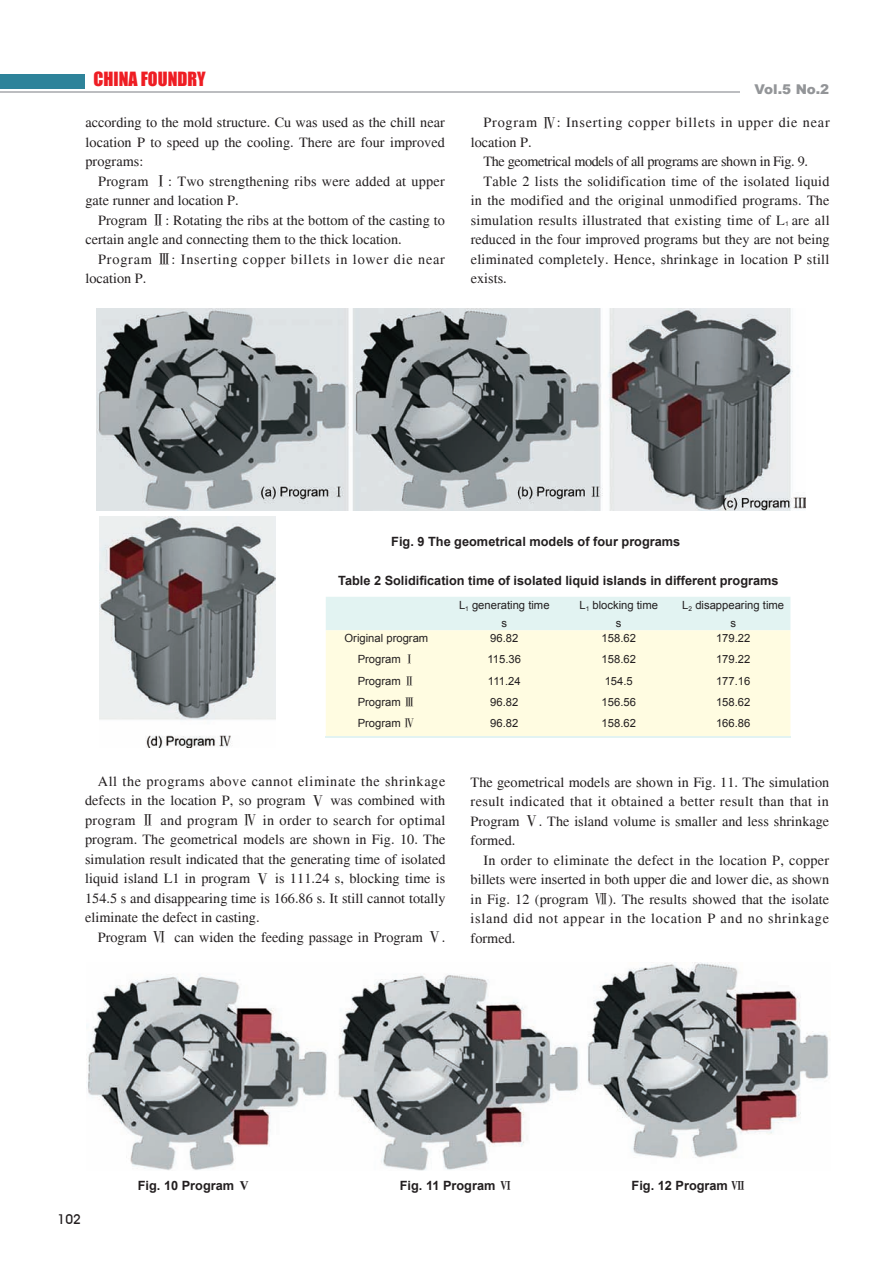
<style>
.page{position:relative;width:893px;height:1263px;background:#fff}
.page>*{position:absolute;margin:0;border:0;box-sizing:border-box;transform-origin:0 0}
.t1{font:18px "Impact";color:#ee1d23}
.t2{font:14.25px/19.5px "Times";letter-spacing:.005em;color:#231f20;text-align:justify}
.t3{font:14.25px/19.5px "Times";letter-spacing:.055em;color:#231f20}
.t4{font:14.25px "Times";letter-spacing:-.025em;color:#231f20}
.t5{font:900 13.5px "Arial";color:#939598}
.t6{font:500 13.5px "Avant Garde IT Cby BT";color:#231f20}
.t7{font:700 12.75px "Arial";color:#231f20}
.t8{font:11.25px/18px "Arial";color:#231f20;text-align:center}
.s1{font-family:"FZXDXJW GB1 0"}
.s2{font-family:"FZXBSJW GB1 0";font-weight:400}
</style>
<div class="page">
<div style="left:0;top:74px;width:85px;height:15px;background:#2e839a"></div>
<hr style="left:0;top:91px;width:740px;height:2px;background:#bcbdc0">
<img style="left:86px;top:962px;width:742px;height:209px">
<img style="left:96px;top:308px;width:710px;height:203px">
<img style="left:99px;top:517px;width:176px;height:230px">
<div style="left:326px;top:597px;width:464px;height:33px;background:#e2f3f2"></div>
<div style="left:326px;top:630px;width:464px;height:106px;background:#fffce1"></div>
<hr style="left:326px;top:736px;width:121px;height:1px;background:#e2f3f2">
<hr style="left:447px;top:736px;width:114px;height:1px;background:#e2f3f2">
<hr style="left:561px;top:736px;width:115px;height:1px;background:#e2f3f2">
<hr style="left:676px;top:736px;width:114px;height:1px;background:#e2f3f2">
<p class="t1" style="left:94px;top:65px;width:113px">CHINA FOUNDRY</p>
<p class="t2" style="left:86px;top:113px;width:361px">according to the mold structure. Cu was used as the chill near location P to speed up the cooling. There are four improved programs:</p>
<p class="t2" style="left:86px;top:171px;width:361px;text-indent:13px">Program <span class="s1">Ⅰ</span>: Two strengthening ribs were added at upper gate runner and location P.</p>
<p class="t2" style="left:86px;top:210px;width:361px;text-indent:13px">Program <span class="s1">Ⅱ</span>: Rotating the ribs at the bottom of the casting to certain angle and connecting them to the thick location.</p>
<p class="t3" style="left:86px;top:249px;width:361px;text-indent:13px">Program <span class="s1">Ⅲ</span>: Inserting copper billets in lower die near location P.</p>
<p class="t5" style="left:754px;top:79px;width:76px">Vol.5 No.2</p>
<p class="t3" style="left:483px;top:113px;width:348px">Program <span class="s1">Ⅳ</span>: Inserting copper billets in upper die near</p>
<p class="t2" style="left:471px;top:132px;width:62px">location P.</p>
<p class="t4" style="left:483px;top:154px;width:326px">The geometrical models of all programs are shown in Fig. 9.</p>
<p class="t2" style="left:483px;top:171px;width:347px">Table 2 lists the solidification time of the isolated liquid</p>
<p class="t2" style="left:471px;top:191px;width:360px">in the modified and the original unmodified programs. The</p>
<p class="t2" style="left:471px;top:210px;width:360px">simulation results illustrated that existing time of L<sub>1</sub> are all</p>
<p class="t2" style="left:471px;top:230px;width:360px">reduced in the four improved programs but they are not being</p>
<p class="t2" style="left:471px;top:249px;width:360px">eliminated completely. Hence, shrinkage in location P still</p>
<p class="t2" style="left:471px;top:269px;width:38px">exists.</p>
<p class="t7" style="left:391px;top:533px;width:291px">Fig. 9 The geometrical models of four programs</p>
<p class="t7" style="left:338px;top:572px;width:442px">Table 2 Solidification time of isolated liquid islands in different programs</p>
<p class="t8" style="left:459px;top:596px;width:92px">L<sub>1</sub> generating time s</p>
<p class="t8" style="left:579px;top:596px;width:80px">L<sub>1</sub> blocking time s</p>
<p class="t8" style="left:682px;top:596px;width:103px">L<sub>2</sub> disappearing time s</p>
<p class="t8" style="left:345px;top:629px;width:85px">Original program</p>
<p class="t8" style="left:490px;top:629px;width:30px">96.82</p>
<p class="t8" style="left:602px;top:629px;width:36px">158.62</p>
<p class="t8" style="left:716px;top:629px;width:36px">179.22</p>
<p class="t8" style="left:358px;top:650px;width:59px">Program <span class="s1">Ⅰ</span></p>
<p class="t8" style="left:487px;top:650px;width:35px">115.36</p>
<p class="t8" style="left:602px;top:650px;width:36px">158.62</p>
<p class="t8" style="left:716px;top:650px;width:36px">179.22</p>
<p class="t8" style="left:358px;top:672px;width:59px">Program <span class="s1">Ⅱ</span></p>
<p class="t8" style="left:488px;top:672px;width:34px">111.24</p>
<p class="t8" style="left:605px;top:672px;width:30px">154.5</p>
<p class="t8" style="left:716px;top:672px;width:36px">177.16</p>
<p class="t8" style="left:358px;top:693px;width:59px">Program <span class="s1">Ⅲ</span></p>
<p class="t8" style="left:490px;top:693px;width:30px">96.82</p>
<p class="t8" style="left:602px;top:693px;width:36px">156.56</p>
<p class="t8" style="left:716px;top:693px;width:36px">158.62</p>
<p class="t8" style="left:358px;top:714px;width:59px">Program <span class="s1">Ⅳ</span></p>
<p class="t8" style="left:490px;top:714px;width:30px">96.82</p>
<p class="t8" style="left:602px;top:714px;width:36px">158.62</p>
<p class="t8" style="left:716px;top:714px;width:36px">166.86</p>
<p class="t2" style="left:85px;top:771px;width:362px;text-indent:13px">All the programs above cannot eliminate the shrinkage defects in the location P, so program <span class="s1">Ⅴ</span> was combined with program <span class="s1">Ⅱ</span> and program <span class="s1">Ⅳ</span> in order to search for optimal program. The geometrical models are shown in Fig. 10. The simulation result indicated that the generating time of isolated liquid island L1 in program <span class="s1">Ⅴ</span> is 111.24 s, blocking time is 154.5 s and disappearing time is 166.86 s. It still cannot totally eliminate the defect in casting.</p>
<p class="t2" style="left:98px;top:927px;width:349px">Program <span class="s1">Ⅵ</span> can widen the feeding passage in Program <span class="s1">Ⅴ</span>.</p>
<p class="t2" style="left:471px;top:772px;width:360px">The geometrical models are shown in Fig. 11. The simulation result indicated that it obtained a better result than that in Program <span class="s1">Ⅴ</span>. The island volume is smaller and less shrinkage formed.</p>
<p class="t2" style="left:471px;top:850px;width:360px;text-indent:13px">In order to eliminate the defect in the location P, copper billets were inserted in both upper die and lower die, as shown in Fig. 12 (program <span class="s1">Ⅶ</span>). The results showed that the isolate island did not appear in the location P and no shrinkage formed.</p>
<p class="t6" style="left:58px;top:1210px;width:25px">102</p>
<p class="t7" style="left:138px;top:1177px;width:114px">Fig. 10 Program <span class="s2">Ⅴ</span></p>
<p class="t7" style="left:400px;top:1177px;width:113px">Fig. 11 Program <span class="s2">Ⅵ</span></p>
<p class="t7" style="left:632px;top:1177px;width:114px">Fig. 12 Program <span class="s2">Ⅶ</span></p>
</div>
